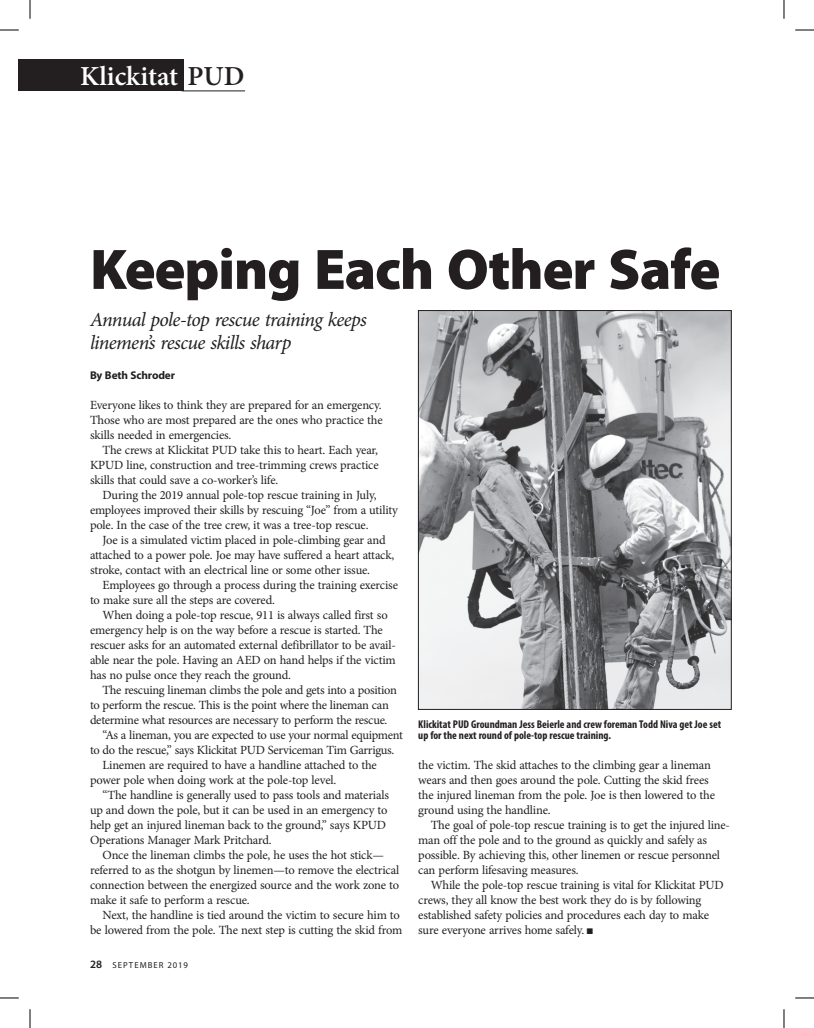
<style>
.page{position:relative;width:814px;height:1028px;background:#fff}
.page>*{position:absolute;margin:0;border:0;box-sizing:border-box;transform-origin:0 0}
.t1{font:900 57.5px "Myriad Pro";letter-spacing:-.02em;color:#231f20}
.t2{font:600 27.5px "Minion Pro";color:#fff}
.t3{font:italic 20px/22.5px "Minion Pro";letter-spacing:-.035em;color:#231f20}
.t4{font:12.5px/15px "Minion Pro";letter-spacing:-.015em;color:#231f20}
.t5{font:700 condensed 11.25px/11.2px "Myriad Pro";color:#231f20}
.t6{font:700 11.25px "Myriad Pro";letter-spacing:-.01em;color:#231f20}
.t7{font:8.75px "Myriad Pro";letter-spacing:.12em;color:#231f20}
.s1{color:#231f20}
.s2{font-weight:600;font-size:11.25px}
</style>
<div class="page">
<div style="left:19px;top:60px;width:165px;height:31px;background:#231f20"></div>
<hr style="left:182px;top:91px;width:63px;height:1px;background:#231f20">
<img style="left:420px;top:312px;width:309px;height:395px">
<div style="left:418px;top:310px;width:313px;height:399px;border:1px solid #231f20"></div>
<svg style="left:0;top:29px;width:19px;height:2px"></svg>
<svg style="left:795px;top:29px;width:19px;height:2px"></svg>
<svg style="left:0;top:997px;width:19px;height:1px"></svg>
<svg style="left:795px;top:997px;width:19px;height:1px"></svg>
<svg style="left:29px;top:0;width:2px;height:19px"></svg>
<svg style="left:29px;top:1009px;width:2px;height:19px"></svg>
<svg style="left:783px;top:0;width:2px;height:19px"></svg>
<svg style="left:783px;top:1009px;width:2px;height:19px"></svg>
<h2 class="t2" style="left:80px;top:57px;width:166px">Klickitat <span class="s1">PUD</span></h2>
<h1 class="t1" style="left:90px;top:231px;width:632px">Keeping Each Other Safe</h1>
<h3 class="t3" style="left:90px;top:309px;width:278px">Annual pole-top rescue training keeps linemen’s rescue skills sharp</h3>
<p class="t6" style="left:90px;top:368px;width:86px">By Beth Schroder</p>
<p class="t4" style="left:90px;top:397px;width:294px;text-align:justify">Everyone likes to think they are prepared for an emergency.<br>Those who are most prepared are the ones who practice the skills needed in emergencies.</p>
<p class="t4" style="left:90px;top:442px;width:290px;text-align:justify;text-indent:12px">The crews at Klickitat PUD take this to heart. Each year, KPUD line, construction and tree-trimming crews practice skills that could save a co-worker’s life.</p>
<p class="t4" style="left:90px;top:487px;width:309px;text-indent:12px">During the 2019 annual pole-top rescue training in July, employees improved their skills by rescuing “Joe” from a utility pole. In the case of the tree crew, it was a tree-top rescue.</p>
<p class="t4" style="left:90px;top:532px;width:306px;text-indent:12px">Joe is a simulated victim placed in pole-climbing gear and attached to a power pole. Joe may have suffered a heart attack, stroke, contact with an electrical line or some other issue.</p>
<p class="t4" style="left:90px;top:577px;width:309px;text-indent:12px">Employees go through a process during the training exercise to make sure all the steps are covered.</p>
<p class="t4" style="left:90px;top:607px;width:307px;text-indent:12px">When doing a pole-top rescue, 911 is always called first so emergency help is on the way before a rescue is started. The rescuer asks for an automated external defibrillator to be avail&shy;able near the pole. Having an AED on hand helps if the victim has no pulse once they reach the ground.</p>
<p class="t4" style="left:102px;top:682px;width:296px">The rescuing lineman climbs the pole and gets into a position</p>
<p class="t4" style="left:90px;top:697px;width:300px">to perform the rescue. This is the point where the lineman can</p>
<p class="t4" style="left:90px;top:712px;width:299px">determine what resources are necessary to perform the rescue.</p>
<p class="t4" style="left:102px;top:727px;width:302px">“As a lineman, you are expected to use your normal equipment</p>
<p class="t4" style="left:90px;top:742px;width:306px">to do the rescue,” says Klickitat PUD Serviceman Tim Garrigus.</p>
<p class="t4" style="left:102px;top:757px;width:276px">Linemen are required to have a handline attached to the</p>
<p class="t4" style="left:90px;top:772px;width:248px">power pole when doing work at the pole-top level.</p>
<p class="t4" style="left:102px;top:787px;width:288px">“The handline is generally used to pass tools and materials</p>
<p class="t4" style="left:90px;top:802px;width:299px">up and down the pole, but it can be used in an emergency to</p>
<p class="t4" style="left:90px;top:817px;width:297px">help get an injured lineman back to the ground,” says KPUD</p>
<p class="t4" style="left:90px;top:832px;width:183px">Operations Manager Mark Pritchard.</p>
<p class="t4" style="left:102px;top:847px;width:283px">Once the lineman climbs the pole, he uses the hot stick—</p>
<p class="t4" style="left:90px;top:862px;width:311px">referred to as the shotgun by linemen—to remove the electrical</p>
<p class="t4" style="left:90px;top:877px;width:310px">connection between the energized source and the work zone to</p>
<p class="t4" style="left:90px;top:892px;width:161px">make it safe to perform a rescue.</p>
<p class="t4" style="left:102px;top:907px;width:299px">Next, the handline is tied around the victim to secure him to</p>
<p class="t4" style="left:90px;top:922px;width:314px">be lowered from the pole. The next step is cutting the skid from</p>
<p class="t7" style="left:90px;top:959px;width:99px"><span class="s2">28</span> SEPTEMBER 2019</p>
<p class="t5" style="left:418px;top:718px;width:305px">Klickitat PUD Groundman Jess Beierle and crew foreman Todd Niva get Joe set up for the next round of pole-top rescue training.</p>
<p class="t4" style="left:418px;top:757px;width:298px">the victim. The skid attaches to the climbing gear a lineman wears and then goes around the pole. Cutting the skid frees the injured lineman from the pole. Joe is then lowered to the ground using the handline.</p>
<p class="t4" style="left:418px;top:817px;width:313px;text-indent:12px">The goal of pole-top rescue training is to get the injured line&shy;man off the pole and to the ground as quickly and safely as possible. By achieving this, other linemen or rescue personnel can perform lifesaving measures.</p>
<p class="t4" style="left:418px;top:877px;width:307px;text-indent:12px">While the pole-top rescue training is vital for Klickitat PUD crews, they all know the best work they do is by following established safety policies and procedures each day to make sure everyone arrives home safely. ■</p>
</div>
